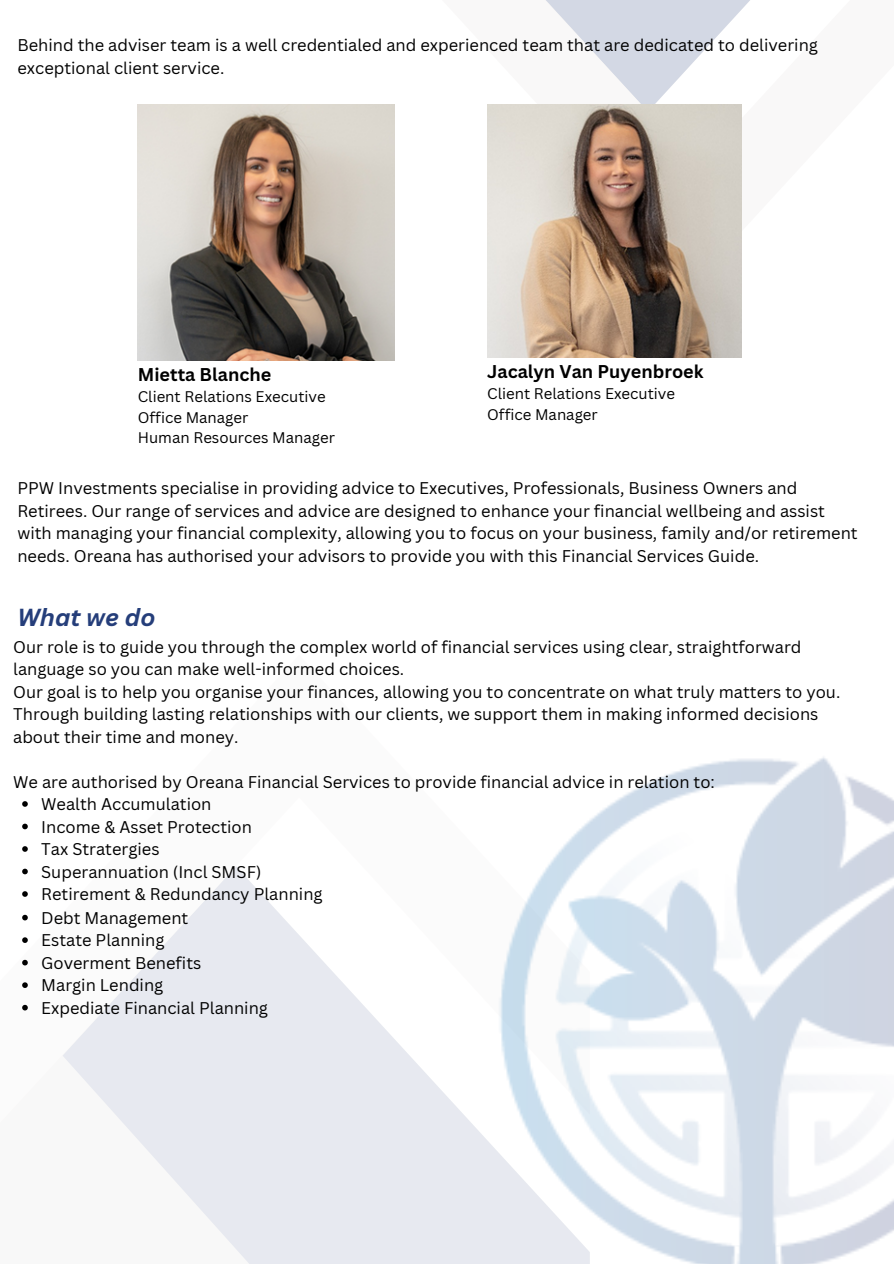
<style>
.page{position:relative;width:894px;height:1264px;background:#fff}
.page>*{position:absolute;margin:0;border:0;box-sizing:border-box;transform-origin:0 0}
.t1{font:italic 700 24px "Canva Sans";color:#253e7a}
.t2{font:700 18px "Canva Sans";color:#000}
.t3{font:16.5px/22.5px "Canva Sans";color:#000}
.t4{font:15px "Canva Sans";color:#000}
</style>
<div class="page">
<svg style="left:137px;top:0;width:613px;height:279px"></svg>
<svg style="left:23px;top:806px;width:440px;height:457px"></svg>
<img style="left:463px;top:757px;width:430px;height:506px">
<img style="left:138px;top:104px;width:256px;height:257px">
<img style="left:487px;top:104px;width:254px;height:253px">
<svg style="left:22px;top:801px;width:6px;height:5px"></svg>
<svg style="left:22px;top:823px;width:6px;height:6px"></svg>
<svg style="left:22px;top:846px;width:6px;height:5px"></svg>
<svg style="left:22px;top:868px;width:6px;height:6px"></svg>
<svg style="left:22px;top:891px;width:6px;height:5px"></svg>
<svg style="left:22px;top:914px;width:6px;height:6px"></svg>
<svg style="left:22px;top:937px;width:6px;height:5px"></svg>
<svg style="left:22px;top:959px;width:6px;height:6px"></svg>
<svg style="left:22px;top:982px;width:6px;height:5px"></svg>
<svg style="left:22px;top:1004px;width:6px;height:6px"></svg>
<p class="t3" style="left:17px;top:34px;width:801px">Behind the adviser team is a well credentialed and experienced team that are dedicated to delivering exceptional client service.</p>
<p class="t2" style="left:138px;top:362px;width:135px">Mietta Blanche</p>
<p class="t4" style="left:138px;top:386px;width:189px">Client Relations Executive</p>
<p class="t4" style="left:138px;top:406px;width:112px">Office Manager</p>
<p class="t4" style="left:138px;top:427px;width:199px">Human Resources Manager</p>
<p class="t2" style="left:487px;top:359px;width:218px">Jacalyn Van Puyenbroek</p>
<p class="t4" style="left:487px;top:383px;width:189px">Client Relations Executive</p>
<p class="t4" style="left:487px;top:403px;width:112px">Office Manager</p>
<p class="t3" style="left:17px;top:476px;width:841px">PPW Investments specialise in providing advice to Executives, Professionals, Business Owners and Retirees. Our range of services and advice are designed to enhance your financial wellbeing and assist with managing your financial complexity, allowing you to focus on your business, family and/or retirement needs. Oreana has authorised your advisors to provide you with this Financial Services Guide.</p>
<p class="t1" style="left:17px;top:600px;width:139px">What we do</p>
<h1 class="t3" style="left:13px;top:635px;width:789px">Our role is to guide you through the complex world of financial services using clear, straightforward language so you can make well-informed choices.</h1>
<p class="t3" style="left:13px;top:680px;width:828px">Our goal is to help you organise your finances, allowing you to concentrate on what truly matters to you.</p>
<p class="t3" style="left:13px;top:702px;width:806px">Through building lasting relationships with our clients, we support them in making informed decisions about their time and money.</p>
<p class="t3" style="left:13px;top:770px;width:703px">We are authorised by Oreana Financial Services to provide financial advice in relation to:</p>
<p class="t3" style="left:41px;top:792px;width:172px">Wealth Accumulation</p>
<p class="t3" style="left:41px;top:815px;width:212px">Income &amp; Asset Protection</p>
<p class="t3" style="left:41px;top:837px;width:120px">Tax Stratergies</p>
<p class="t3" style="left:41px;top:860px;width:221px">Superannuation (Incl SMSF)</p>
<p class="t3" style="left:41px;top:882px;width:283px">Retirement &amp; Redundancy Planning</p>
<p class="t3" style="left:41px;top:906px;width:149px">Debt Management</p>
<p class="t3" style="left:41px;top:928px;width:125px">Estate Planning</p>
<p class="t3" style="left:41px;top:951px;width:161px">Goverment Benefits</p>
<p class="t3" style="left:41px;top:973px;width:124px">Margin Lending</p>
<p class="t3" style="left:41px;top:996px;width:228px">Expediate Financial Planning</p>
</div>
